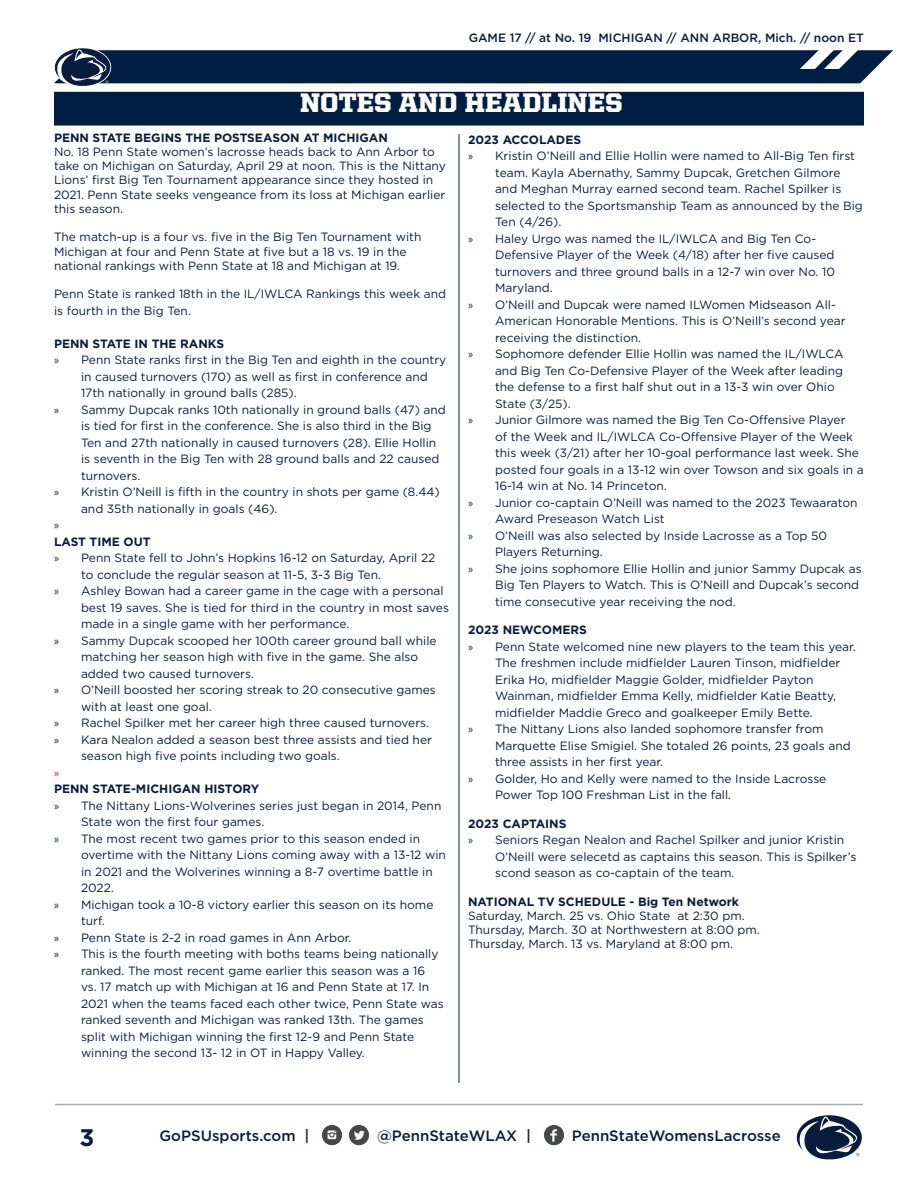
<style>
.page{position:relative;width:918px;height:1188px;background:#fff}
.page>*{position:absolute;margin:0;border:0;box-sizing:border-box;transform-origin:0 0}
.t1{font:900 27px "United Serif Reg";color:#fff}
.t2{font:700 24px "Gotham";color:#081d3e}
.t3{font:500 15px "Gotham";color:#081d3e}
.t4{font:12px/16.5px "Gotham";color:#081d3e}
.t5{font:700 12px "Gotham";color:#081d3e}
.t6{font:500 12px "Gotham";color:#081d3e}
.t7{font:12px "Myriad Pro";color:#081d3e}
.t8{font:12px "Myriad Pro";color:#d1232a}
.s1{font-family:"Myriad Pro"}
.s2{font-weight:700}
</style>
<div class="page">
<svg style="left:796px;top:1115px;width:66px;height:45px"></svg>
<img style="left:322px;top:1125px;width:47px;height:21px">
<img style="left:544px;top:1125px;width:20px;height:21px">
<hr style="left:55px;top:1104px;width:808px;height:1px;background:#a2aaad">
<svg style="left:54px;top:48px;width:839px;height:38px;background:#2d4562"></svg>
<hr style="left:459px;top:134px;width:1px;height:949px;background:#001e41">
<div style="left:54px;top:92px;width:810px;height:34px;background:#001e41;border:2px solid #001e41"></div>
<p class="t6" style="left:469px;top:30px;width:397px">GAME 17 // at No. 19 MICHIGAN // ANN ARBOR, Mich. // noon ET</p>
<p class="t1" style="left:300px;top:88px;width:324px">NOTES AND HEADLINES</p>
<p class="t5" style="left:468px;top:131px;width:115px">2023 ACCOLADES</p>
<p class="t4" style="left:495px;top:147px;width:369px;text-indent:-27px"><span class="s1">»</span> Kristin O’Neill and Ellie Hollin were named to All-Big Ten first team. Kayla Abernathy, Sammy Dupcak, Gretchen Gilmore and Meghan Murray earned second team. Rachel Spilker is selected to the Sportsmanship Team as announced by the Big Ten (4/26).</p>
<p class="t4" style="left:495px;top:230px;width:341px;text-indent:-27px"><span class="s1">»</span> Haley Urgo was named the IL/IWLCA and Big Ten Co-Defensive Player of the Week (4/18) after her five caused turnovers and three ground balls in a 12-7 win over No. 10<br>Maryland.</p>
<p class="t4" style="left:495px;top:296px;width:352px;text-indent:-27px"><span class="s1">»</span> O’Neill and Dupcak were named ILWomen Midseason All-<br>American Honorable Mentions. This is O’Neill’s second year receiving the distinction.</p>
<p class="t4" style="left:495px;top:345px;width:350px;text-indent:-27px"><span class="s1">»</span> Sophomore defender Ellie Hollin was named the IL/IWLCA and Big Ten Co-Defensive Player of the Week after leading the defense to a first half shut out in a 13-3 win over Ohio State (3/25).</p>
<p class="t4" style="left:495px;top:411px;width:370px;text-indent:-27px"><span class="s1">»</span> Junior Gilmore was named the Big Ten Co-Offensive Player<br>of the Week and IL/IWLCA Co-Offensive Player of the Week this week (3/21) after her 10-goal performance last week. She posted four goals in a 13-12 win over Towson and six goals in a 16-14 win at No. 14 Princeton.</p>
<p class="t4" style="left:495px;top:494px;width:364px;text-indent:-27px"><span class="s1">»</span> Junior co-captain O’Neill was named to the 2023 Tewaaraton<br>Award Preseason Watch List</p>
<p class="t4" style="left:495px;top:527px;width:334px;text-indent:-27px"><span class="s1">»</span> O’Neill was also selected by Inside Lacrosse as a Top 50<br>Players Returning.</p>
<p class="t4" style="left:495px;top:560px;width:368px;text-indent:-27px"><span class="s1">»</span> She joins sophomore Ellie Hollin and junior Sammy Dupcak as<br>Big Ten Players to Watch. This is O’Neill and Dupcak’s second time consecutive year receiving the nod.</p>
<p class="t5" style="left:468px;top:622px;width:120px">2023 NEWCOMERS</p>
<p class="t4" style="left:495px;top:638px;width:362px;text-indent:-27px"><span class="s1">»</span> Penn State welcomed nine new players to the team this year.<br>The freshmen include midfielder Lauren Tinson, midfielder Erika Ho, midfielder Maggie Golder, midfielder Payton Wainman, midfielder Emma Kelly, midfielder Katie Beatty, midfielder Maddie Greco and goalkeeper Emily Bette.</p>
<p class="t4" style="left:495px;top:720px;width:357px;text-indent:-27px"><span class="s1">»</span> The Nittany Lions also landed sophomore transfer from<br>Marquette Elise Smigiel. She totaled 26 points, 23 goals and three assists in her first year.</p>
<p class="t4" style="left:495px;top:770px;width:333px;text-indent:-27px"><span class="s1">»</span> Golder, Ho and Kelly were named to the Inside Lacrosse<br>Power Top 100 Freshman List in the fall.</p>
<p class="t5" style="left:468px;top:815px;width:100px">2023 CAPTAINS</p>
<p class="t4" style="left:495px;top:831px;width:363px;text-indent:-27px"><span class="s1">»</span> Seniors Regan Nealon and Rachel Spilker and junior Kristin<br>O’Neill were selecetd as captains this season. This is Spilker’s scond season as co-captain of the team.</p>
<p class="t4" style="left:468px;top:894px;width:278px;line-height:14.2px"><span class="s2">NATIONAL TV SCHEDULE - Big Ten Network<br></span>Saturday, March. 25 vs. Ohio State at 2:30 pm.</p>
<p class="t4" style="left:468px;top:921px;width:293px">Thursday, March. 30 at Northwestern at 8:00 pm.</p>
<p class="t4" style="left:468px;top:936px;width:267px">Thursday, March. 13 vs. Maryland at 8:00 pm.</p>
<p class="t5" style="left:54px;top:129px;width:335px">PENN STATE BEGINS THE POSTSEASON AT MICHIGAN</p>
<p class="t4" style="left:54px;top:144px;width:393px;line-height:14.2px">No. 18 Penn State women’s lacrosse heads back to Ann Arbor to take on Michigan on Saturday, April 29 at noon. This is the Nittany Lions’ first Big Ten Tournament appearance since they hosted in 2021. Penn State seeks vengeance from its loss at Michigan earlier this season.</p>
<p class="t4" style="left:54px;top:230px;width:369px;line-height:14.2px">The match-up is a four vs. five in the Big Ten Tournament with<br>Michigan at four and Penn State at five but a 18 vs. 19 in the national rankings with Penn State at 18 and Michigan at 19.</p>
<p class="t4" style="left:54px;top:286px;width:394px">Penn State is ranked 18th in the IL/IWLCA Rankings this week and is fourth in the Big Ten.</p>
<p class="t5" style="left:54px;top:336px;width:172px">PENN STATE IN THE RANKS</p>
<p class="t4" style="left:81px;top:352px;width:367px;text-indent:-27px"><span class="s1">»</span> Penn State ranks first in the Big Ten and eighth in the country in caused turnovers (170) as well as first in conference and<br>17th nationally in ground balls (285).</p>
<p class="t4" style="left:81px;top:401px;width:366px;text-indent:-27px"><span class="s1">»</span> Sammy Dupcak ranks 10th nationally in ground balls (47) and is tied for first in the conference. She is also third in the Big Ten and 27th nationally in caused turnovers (28). Ellie Hollin is seventh in the Big Ten with 28 ground balls and 22 caused turnovers.</p>
<p class="t4" style="left:81px;top:484px;width:360px;text-indent:-27px"><span class="s1">»</span> Kristin O’Neill is fifth in the country in shots per game (8.44) and 35th nationally in goals (46).</p>
<p class="t7" style="left:54px;top:518px;width:7px">»</p>
<p class="t5" style="left:54px;top:534px;width:98px">LAST TIME OUT</p>
<p class="t4" style="left:81px;top:550px;width:356px;text-indent:-27px"><span class="s1">»</span> Penn State fell to John’s Hopkins 16-12 on Saturday, April 22 to conclude the regular season at 11-5, 3-3 Big Ten.</p>
<p class="t4" style="left:81px;top:583px;width:369px;text-indent:-27px"><span class="s1">»</span> Ashley Bowan had a career game in the cage with a personal best 19 saves. She is tied for third in the country in most saves made in a single game with her performance.</p>
<p class="t4" style="left:81px;top:632px;width:357px;text-indent:-27px"><span class="s1">»</span> Sammy Dupcak scooped her 100th career ground ball while matching her season high with five in the game. She also added two caused turnovers.</p>
<p class="t4" style="left:81px;top:682px;width:356px;text-indent:-27px"><span class="s1">»</span> O’Neill boosted her scoring streak to 20 consecutive games with at least one goal.</p>
<p class="t4" style="left:54px;top:715px;width:377px"><span class="s1">»</span> Rachel Spilker met her career high three caused turnovers.</p>
<p class="t4" style="left:81px;top:731px;width:353px;text-indent:-27px"><span class="s1">»</span> Kara Nealon added a season best three assists and tied her season high five points including two goals.</p>
<p class="t8" style="left:54px;top:765px;width:7px">»</p>
<p class="t5" style="left:54px;top:781px;width:207px">PENN STATE-MICHIGAN HISTORY</p>
<p class="t4" style="left:81px;top:797px;width:362px;text-indent:-27px"><span class="s1">»</span> The Nittany Lions-Wolverines series just began in 2014, Penn<br>State won the first four games.</p>
<p class="t4" style="left:81px;top:830px;width:366px;text-indent:-27px"><span class="s1">»</span> The most recent two games prior to this season ended in overtime with the Nittany Lions coming away with a 13-12 win in 2021 and the Wolverines winning a 8-7 overtime battle in 2022.</p>
<p class="t4" style="left:81px;top:896px;width:354px;text-indent:-27px"><span class="s1">»</span> Michigan took a 10-8 victory earlier this season on its home turf.</p>
<p class="t4" style="left:54px;top:929px;width:299px"><span class="s1">»</span> Penn State is 2-2 in road games in Ann Arbor.</p>
<p class="t4" style="left:81px;top:946px;width:364px;text-indent:-27px"><span class="s1">»</span> This is the fourth meeting with boths teams being nationally ranked. The most recent game earlier this season was a 16<br>vs. 17 match up with Michigan at 16 and Penn State at 17. In 2021 when the teams faced each other twice, Penn State was ranked seventh and Michigan was ranked 13th. The games split with Michigan winning the first 12-9 and Penn State winning the second 13- 12 in OT in Happy Valley.</p>
<h2 class="t2" style="left:80px;top:1122px;width:16px">3</h2>
<p class="t3" style="left:160px;top:1126px;width:152px">GoPSUsports.com |</p>
<p class="t3" style="left:377px;top:1126px;width:156px">@PennStateWLAX |</p>
<p class="t3" style="left:572px;top:1126px;width:211px">PennStateWomensLacrosse</p>
</div>
